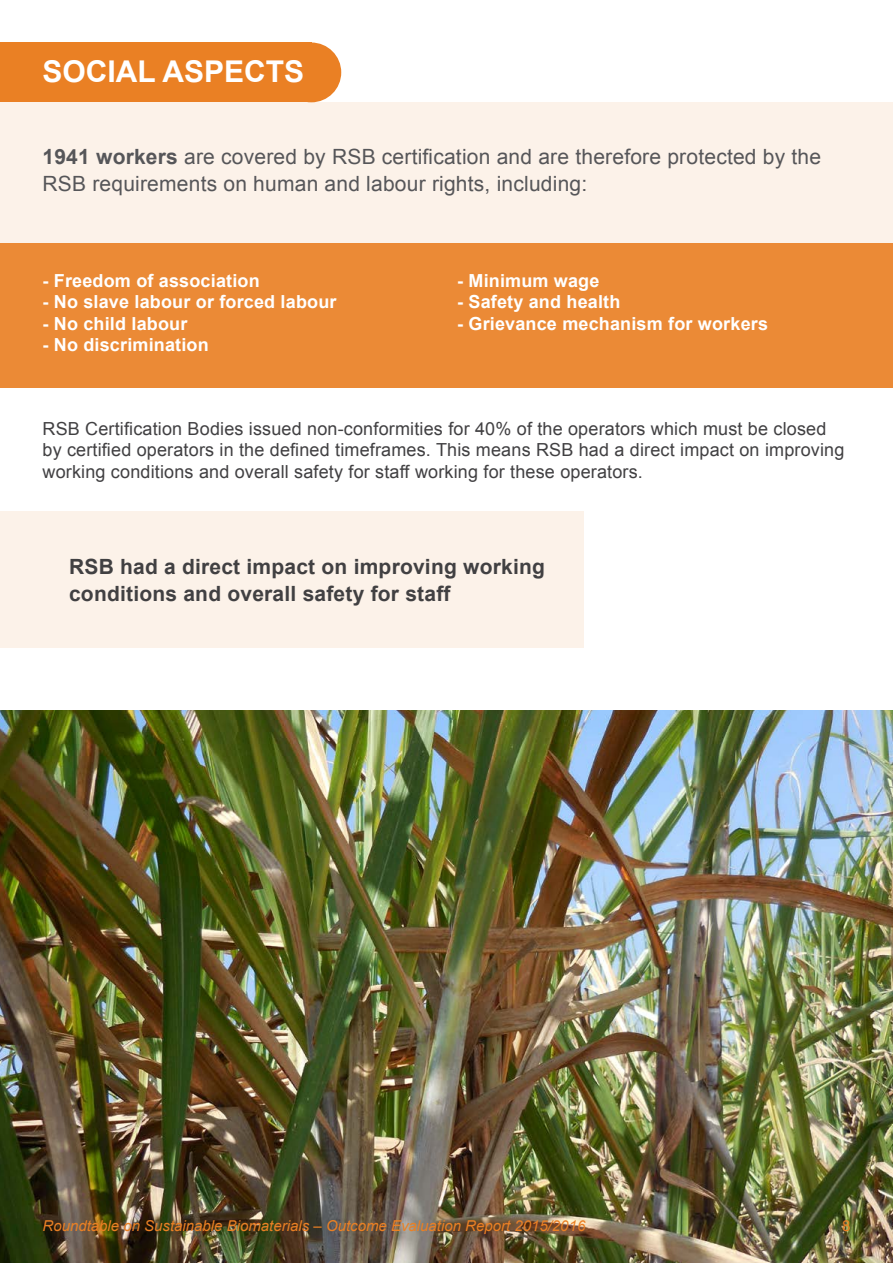
<style>
.page{position:relative;width:893px;height:1263px;background:#fff}
.page>*{position:absolute;margin:0;border:0;box-sizing:border-box;transform-origin:0 0}
.t1{font:700 30px "Arial";color:#fff}
.t2{font:21px/27px "Arial";letter-spacing:.01em;color:#565659}
.t3{font:700 21px/27px "Arial";letter-spacing:.01em;color:#414042}
.t4{font:18px/21.6px "Arial";letter-spacing:.01em;color:#414042}
.t5{font:700 18px "Arial";letter-spacing:.01em;color:#fff}
.t6{font:italic 15px "Arial";color:#ea8024}
.t7{font:15px "Arial";color:#ea8024}
.s1{font-weight:700}
</style>
<div class="page">
<img style="left:0;top:710px;width:893px;height:553px">
<div style="left:0;top:102px;width:893px;height:141px;background:#fcf2e9"></div>
<div style="left:0;top:243px;width:893px;height:144px;background:#eb8a36"></div>
<div style="left:0;top:43px;width:311px;height:59px;background:#ea8024"></div>
<div style="left:281px;top:43px;width:60px;height:59px;background:#ea8024;border-radius:50%"></div>
<div style="left:0;top:512px;width:584px;height:136px;background:#fcf2e9"></div>
<h1 class="t1" style="left:43px;top:52px;width:263px">SOCIAL ASPECTS</h1>
<p class="t2" style="left:43px;top:143px;width:780px"><span class="s1">1941 workers</span> are covered by RSB certification and are therefore protected by the<br>RSB requirements on human and labour rights, including:</p>
<p class="t5" style="left:43px;top:268px;width:219px">- Freedom of association</p>
<p class="t5" style="left:43px;top:290px;width:296px">- No slave labour or forced labour</p>
<p class="t5" style="left:43px;top:312px;width:146px">- No child labour</p>
<p class="t5" style="left:43px;top:333px;width:168px">- No discrimination</p>
<p class="t5" style="left:457px;top:268px;width:144px">- Minimum wage</p>
<p class="t5" style="left:457px;top:290px;width:165px">- Safety and health</p>
<p class="t5" style="left:457px;top:312px;width:312px">- Grievance mechanism for workers</p>
<p class="t4" style="left:43px;top:418px;width:803px">RSB Certification Bodies issued non-conformities for 40% of the operators which must be closed by certified operators in the defined timeframes. This means RSB had a direct impact on improving working conditions and overall safety for staff working for these operators.</p>
<p class="t3" style="left:69px;top:554px;width:477px">RSB had a direct impact on improving working conditions and overall safety for staff</p>
<p class="t6" style="left:43px;top:1216px;width:544px">Roundtable on Sustainable Biomaterials – Outcome Evaluation Report 2015/2016</p>
<p class="t7" style="left:842px;top:1216px;width:10px">8</p>
</div>
